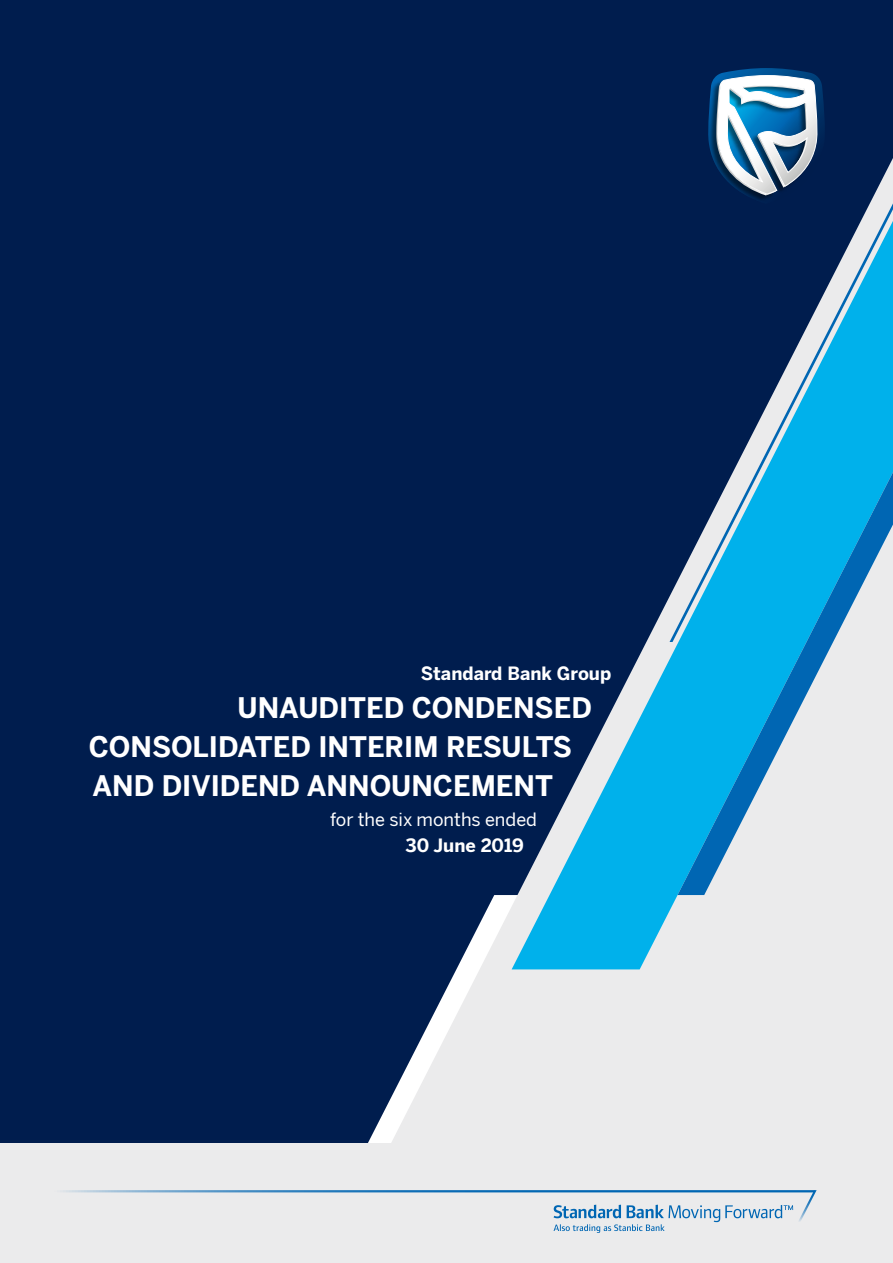
<style>
.page{position:relative;width:893px;height:1263px;background:#001d4e}
.page>*{position:absolute;margin:0;border:0;box-sizing:border-box;transform-origin:0 0}
.t1{font:700 27.75px/39px "Benton Sans";color:#fff}
.t2{font:700 18px "Benton Sans";color:#fff}
.t3{font:18px "Benton Sans";color:#fff}
</style>
<div class="page">
<div style="left:0;top:1144px;width:893px;height:119px;background:#ebebec"></div>
<svg style="left:307px;top:895px;width:586px;height:336px;fill:#ebebec"></svg>
<svg style="left:512px;top:598px;width:381px;height:371px"></svg>
<svg style="left:678px;top:158px;width:215px;height:737px"></svg>
<svg style="left:554px;top:1188px;width:265px;height:45px"></svg>
<hr style="left:44px;top:1190px;width:771px;height:2px;background:#0066b3">
<svg style="left:707px;top:68px;width:119px;height:136px"></svg>
<p class="t2" style="left:421px;top:662px;width:192px">Standard Bank Group</p>
<p class="t1" style="left:89px;top:689px;width:505px;text-indent:149px">UNAUDITED CONDENSED<br>CONSOLIDATED INTERIM RESULTS<br>AND DIVIDEND ANNOUNCEMENT</p>
<p class="t3" style="left:330px;top:809px;width:208px">for the six months ended</p>
<p class="t2" style="left:406px;top:834px;width:120px">30 June 2019</p>
</div>
